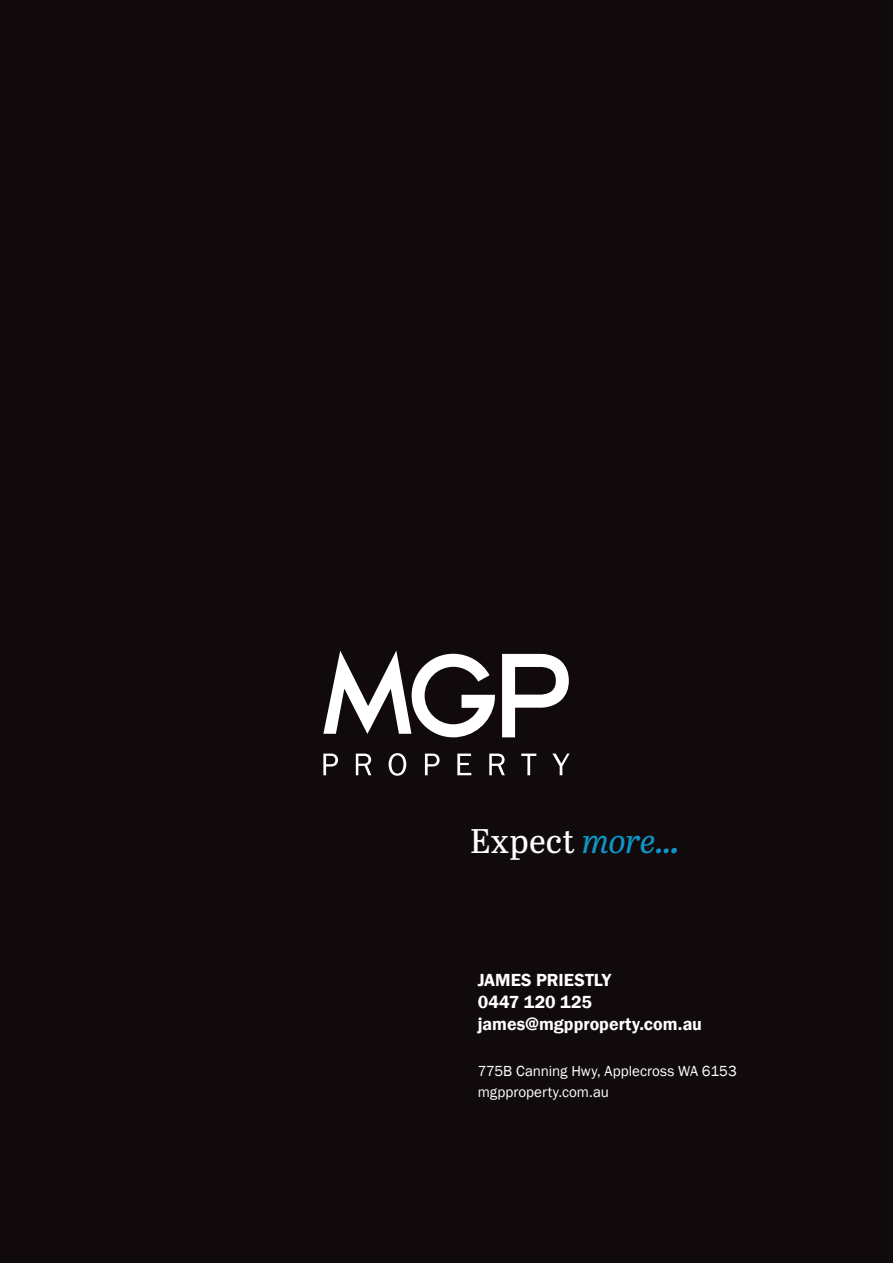
<style>
.page{position:relative;width:893px;height:1263px;background:#110a0c}
.page>*{position:absolute;margin:0;border:0;box-sizing:border-box;transform-origin:0 0}
.t1{font:34.05px "Abril Titling";letter-spacing:.01em;color:#fff}
.t2{font:600 18px/21.6px "Franklin Gothic";color:#fff}
.t3{font:15px/21px "Franklin Gothic";color:#fff}
.s1{font-style:italic;color:#0d96c7}
.s2{font-family:"Abril Titling Sb";font-style:italic;color:#0d96c7}
</style>
<div class="page">
<svg style="left:323px;top:651px;width:172px;height:86px"></svg>
<svg style="left:323px;top:753px;width:15px;height:22px"></svg>
<svg style="left:356px;top:753px;width:15px;height:22px"></svg>
<svg style="left:389px;top:753px;width:17px;height:23px"></svg>
<svg style="left:425px;top:753px;width:15px;height:22px"></svg>
<svg style="left:457px;top:753px;width:14px;height:22px"></svg>
<svg style="left:489px;top:753px;width:16px;height:22px"></svg>
<svg style="left:521px;top:753px;width:15px;height:22px"></svg>
<svg style="left:552px;top:753px;width:18px;height:22px"></svg>
<svg style="left:502px;top:654px;width:67px;height:83px"></svg>
<h1 class="t1" style="left:470px;top:816px;width:211px">Expect <span class="s1">more..</span><span class="s2">.</span></h1>
<p class="t2" style="left:478px;top:970px;width:226px">JAMES PRIESTLY<br>0447 120 125 james@mgpproperty.com.au</p>
<p class="t3" style="left:478px;top:1061px;width:261px">775B Canning Hwy, Applecross WA 6153 mgpproperty.com.au</p>
</div>
